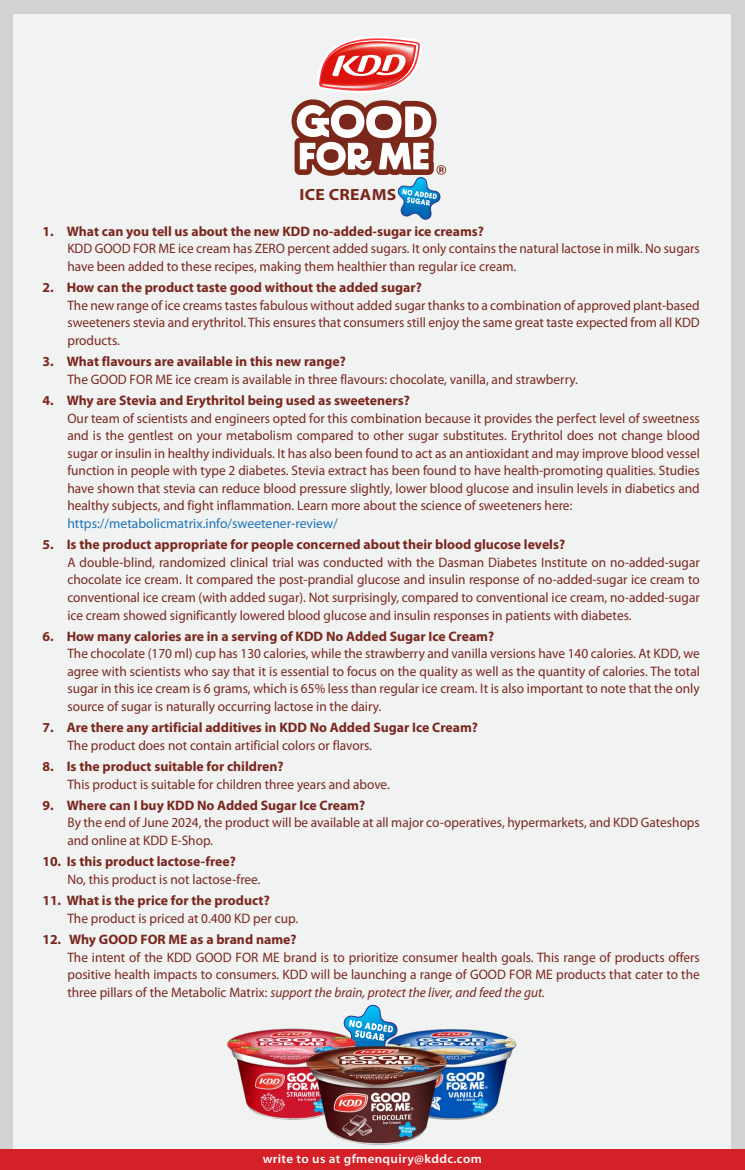
<style>
.page{position:relative;width:745px;height:1170px;background:#fff}
.page>*{position:absolute;margin:0;border:0;box-sizing:border-box;transform-origin:0 0}
.t1{font:700 16.25px "Myriad Pro";letter-spacing:.015em;color:#7a271e;scale:1.08 1}
.t2{font:13.75px/17.5px "Myriad Pro";color:#7a271e;text-align:justify}
.t3{font:700 13.75px "Myriad Pro";color:#7a271e}
.t4{font:13.75px "Myriad Pro";color:#1c75bc}
.t5{font:600 12.5px "Myriad Pro";letter-spacing:.025em;color:#fff;scale:1.05 1}
.s1{font-style:italic}
</style>
<div class="page">
<div style="left:0;top:0;width:744px;height:1170px;background:#d1d3d4"></div>
<div style="left:14px;top:15px;width:716px;height:1140px;background:#f1f2f2"></div>
<svg style="left:357px;top:1004px;width:29px;height:25px"></svg>
<img style="left:386px;top:1021px;width:131px;height:99px">
<img style="left:227px;top:1015px;width:130px;height:105px">
<img style="left:306px;top:1029px;width:142px;height:121px">
<div style="left:0;top:1150px;width:744px;height:20px;background:#d52027"></div>
<svg style="left:291px;top:36px;width:155px;height:184px"></svg>
<p class="t1" style="left:299px;top:184px;width:91px">ICE CREAMS</p>
<p class="t3" style="left:42px;top:222px;width:443px">1. What can you tell us about the new KDD no-added-sugar ice creams?</p>
<p class="t2" style="left:67px;top:240px;width:633px">KDD GOOD FOR ME ice cream has ZERO percent added sugars. It only contains the natural lactose in milk. No sugars have been added to these recipes, making them healthier than regular ice cream.</p>
<p class="t3" style="left:42px;top:279px;width:381px">2. How can the product taste good without the added sugar?</p>
<p class="t2" style="left:67px;top:296px;width:633px">The new range of ice creams tastes fabulous without added sugar thanks to a combination of approved plant-based sweeteners stevia and erythritol. This ensures that consumers still enjoy the same great taste expected from all KDD products.</p>
<p class="t3" style="left:42px;top:353px;width:305px">3. What flavours are available in this new range?</p>
<p class="t2" style="left:67px;top:370px;width:511px">The GOOD FOR ME ice cream is available in three flavours: chocolate, vanilla, and strawberry.</p>
<p class="t3" style="left:42px;top:391px;width:369px">4. Why are Stevia and Erythritol being used as sweeteners?</p>
<p class="t2" style="left:67px;top:409px;width:633px">Our team of scientists and engineers opted for this combination because it provides the perfect level of sweetness and is the gentlest on your metabolism compared to other sugar substitutes. Erythritol does not change blood sugar or insulin in healthy individuals. It has also been found to act as an antioxidant and may improve blood vessel function in people with type 2 diabetes. Stevia extract has been found to have health-promoting qualities. Studies have shown that stevia can reduce blood pressure slightly, lower blood glucose and insulin levels in diabetics and healthy subjects, and fight inflammation. Learn more about the science of sweeteners here:</p>
<p class="t4" style="left:67px;top:515px;width:272px">https://metabolicmatrix.info/sweetener-review/</p>
<p class="t3" style="left:42px;top:536px;width:524px">5. Is the product appropriate for people concerned about their blood glucose levels?</p>
<p class="t2" style="left:67px;top:553px;width:633px">A double-blind, randomized clinical trial was conducted with the Dasman Diabetes Institute on no-added-sugar chocolate ice cream. It compared the post-prandial glucose and insulin response of no-added-sugar ice cream to conventional ice cream (with added sugar). Not surprisingly, compared to conventional ice cream, no-added-sugar ice cream showed significantly lowered blood glucose and insulin responses in patients with diabetes.</p>
<p class="t3" style="left:42px;top:627px;width:453px">6. How many calories are in a serving of KDD No Added Sugar Ice Cream?</p>
<p class="t2" style="left:67px;top:645px;width:633px">The chocolate (170 ml) cup has 130 calories, while the strawberry and vanilla versions have 140 calories. At KDD, we agree with scientists who say that it is essential to focus on the quality as well as the quantity of calories. The total sugar in this ice cream is 6 grams, which is 65% less than regular ice cream. It is also important to note that the only source of sugar is naturally occurring lactose in the dairy.</p>
<p class="t3" style="left:42px;top:719px;width:437px">7. Are there any artificial additives in KDD No Added Sugar Ice Cream?</p>
<p class="t2" style="left:67px;top:736px;width:306px">The product does not contain artificial colors or flavors.</p>
<p class="t3" style="left:42px;top:757px;width:242px">8. Is the product suitable for children?</p>
<p class="t2" style="left:67px;top:775px;width:324px">This product is suitable for children three years and above.</p>
<p class="t3" style="left:42px;top:796px;width:324px">9. Where can I buy KDD No Added Sugar Ice Cream?</p>
<p class="t2" style="left:67px;top:814px;width:633px">By the end of June 2024, the product will be available at all major co-operatives, hypermarkets, and KDD Gateshops and online at KDD E-Shop.</p>
<p class="t3" style="left:42px;top:853px;width:195px">10. Is this product lactose-free?</p>
<p class="t2" style="left:67px;top:870px;width:194px">No, this product is not lactose-free.</p>
<p class="t3" style="left:42px;top:891px;width:229px">11. What is the price for the product?</p>
<p class="t2" style="left:67px;top:909px;width:232px">The product is priced at 0.400 KD per cup.</p>
<p class="t3" style="left:42px;top:930px;width:255px">12. Why GOOD FOR ME as a brand name?</p>
<p class="t2" style="left:67px;top:948px;width:633px">The intent of the KDD GOOD FOR ME brand is to prioritize consumer health goals. This range of products offers positive health impacts to consumers. KDD will be launching a range of GOOD FOR ME products that cater to the three pillars of the Metabolic Matrix: <span class="s1">support the brain, protect the liver, and feed the gut.</span></p>
<p class="t5" style="left:262px;top:1151px;width:210px">write to us at gfmenquiry@kddc.com</p>
</div>
